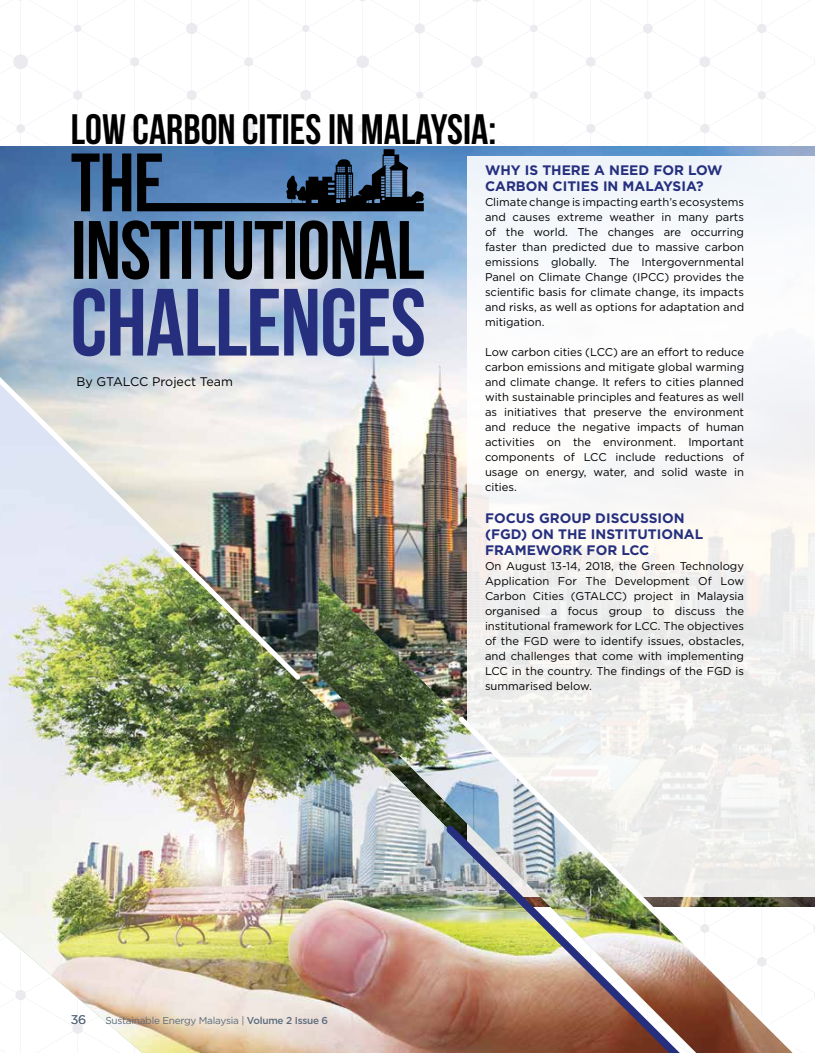
<style>
.page{position:relative;width:815px;height:1053px;background:#fff}
.page>*{position:absolute;margin:0;border:0;box-sizing:border-box;transform-origin:0 0}
.t1{font:700 42.5px "Bebas Neue";color:#000}
.t2{font:700 13.75px/16.2px "Gotham";color:#252f7e}
.t3{font:12.5px "Gotham";color:#000}
.t4{font:12.5px "Gotham";color:#5b6c7e}
.t5{font:11.25px/15px "Gotham";color:#000;text-align:justify}
.t6{font:10px "Gotham";letter-spacing:-.025em;color:#5b6c7e}
.s1{font-weight:500}
</style>
<div class="page">
<img style="left:0;top:146px;width:815px;height:234px">
<div style="left:467px;top:156px;width:348px;height:740px;background:#f8fafc"></div>
<img style="left:0;top:380px;width:794px;height:672px">
<svg style="left:305px;top:288px;width:119px;height:68px;background:#6c78ab"></svg>
<svg style="left:74px;top:220px;width:350px;height:59px;background:#3e4d5c"></svg>
<svg style="left:72px;top:149px;width:352px;height:62px;background:#38577a"></svg>
<img style="left:0;top:229px;width:305px;height:455px">
<svg style="left:454px;top:712px;width:361px;height:106px"></svg>
<img style="left:440px;top:818px;width:375px;height:234px">
<h1 class="t1" style="left:71px;top:106px;width:427px">LOW CARBON CITIES IN MALAYSIA:</h1>
<p class="t3" style="left:76px;top:373px;width:158px">By GTALCC Project Team</p>
<p class="t4" style="left:71px;top:1011px;width:17px">36</p>
<p class="t6" style="left:105px;top:1013px;width:224px">Sustainable Energy Malaysia | <span class="s1">Volume 2 Issue 6</span></p>
<p class="t2" style="left:485px;top:162px;width:239px">WHY IS THERE A NEED FOR LOW<br>CARBON CITIES IN MALAYSIA?</p>
<p class="t5" style="left:485px;top:194px;width:261px">Climate change is impacting earth’s ecosystems and causes extreme weather in many parts of the world. The changes are occurring faster than predicted due to massive carbon emissions globally. The Intergovernmental Panel on Climate Change (IPCC) provides the scientific basis for climate change, its impacts and risks, as well as options for adaptation and mitigation.</p>
<p class="t5" style="left:485px;top:344px;width:261px">Low carbon cities (LCC) are an effort to reduce carbon emissions and mitigate global warming and climate change. It refers to cities planned with sustainable principles and features as well as initiatives that preserve the environment and reduce the negative impacts of human activities on the environment. Important components of LCC include reductions of usage on energy, water, and solid waste in cities.</p>
<p class="t2" style="left:485px;top:509px;width:220px">FOCUS GROUP DISCUSSION (FGD) ON THE INSTITUTIONAL<br>FRAMEWORK FOR LCC</p>
<p class="t5" style="left:485px;top:558px;width:261px">On August 13-14, 2018, the Green Technology Application For The Development Of Low Carbon Cities (GTALCC) project in Malaysia organised a focus group to discuss the institutional framework for LCC. The objectives of the FGD were to identify issues, obstacles, and challenges that come with implementing LCC in the country. The findings of the FGD is summarised below.</p>
</div>
